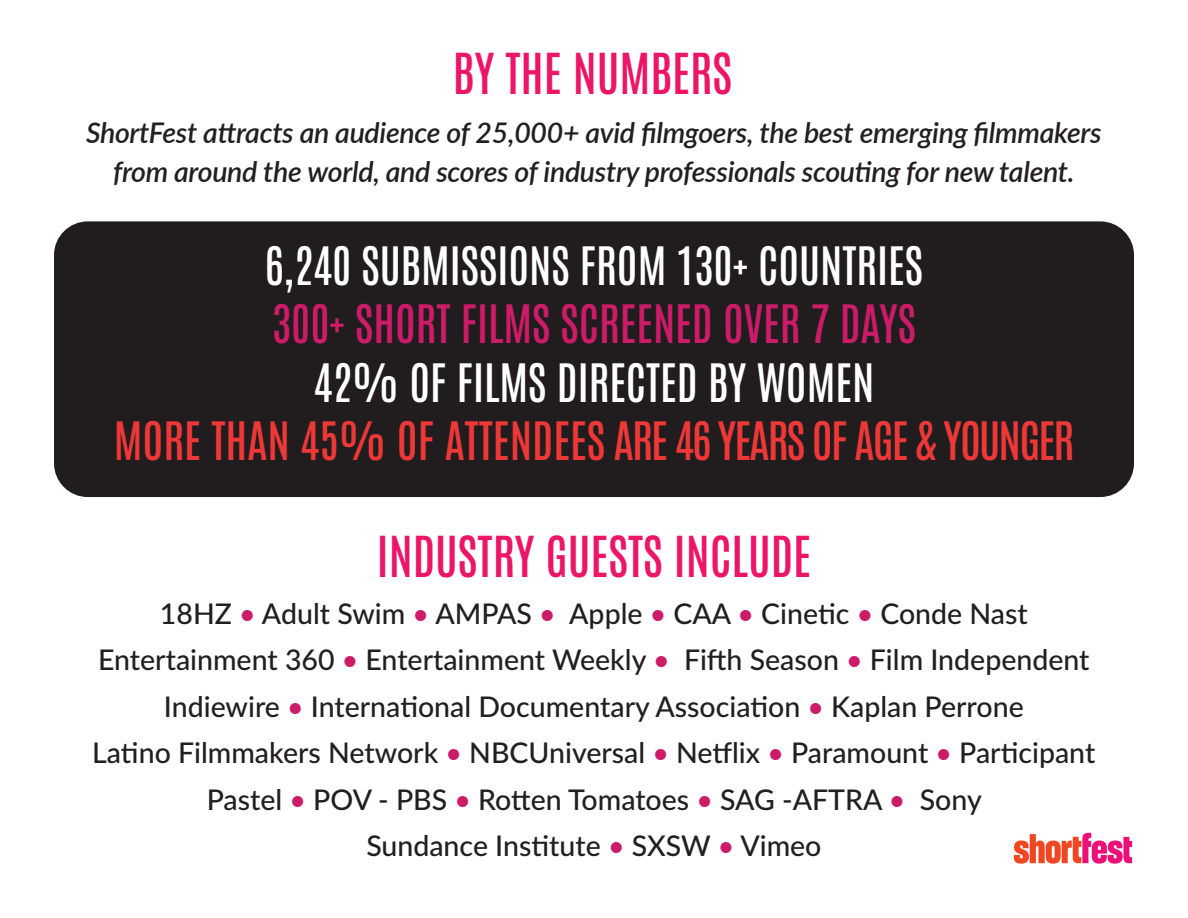
<style>
.page{position:relative;width:1188px;height:918px;background:#fff}
.page>*{position:absolute;margin:0;border:0;box-sizing:border-box;transform-origin:0 0}
.t1{font:500 48px "Antonio";color:#ec1568}
.t2{font:500 45px "Antonio";color:#fff}
.t3{font:500 45px "Antonio";letter-spacing:-.02em;color:#ee3838}
.t4{font:500 45px "Antonio";color:#cc1b68}
.t5{font:500 28.5px/46.5px "Lato";color:#231f20;text-align:center}
.t6{font:italic 600 28.5px/39px "Lato";letter-spacing:-.01em;color:#231f20;text-align:center}
.s1{color:#cc1b68}
</style>
<div class="page">
<div style="left:54px;top:221px;width:1080px;height:276px;background:#211d1e;border-radius:34px"></div>
<svg style="left:1014px;top:833px;width:118px;height:31px"></svg>
<h1 class="t1" style="left:453px;top:40px;width:281px">BY THE NUMBERS</h1>
<p class="t6" style="left:86px;top:112px;width:1017px">ShortFest attracts an audience of 25,000+ avid filmgoers, the best emerging filmmakers from around the world, and scores of industry professionals scouting for new talent.</p>
<h2 class="t2" style="left:265px;top:233px;width:660px">6,240 SUBMISSIONS FROM 130+ COUNTRIES</h2>
<h2 class="t4" style="left:272px;top:292px;width:645px">300+ SHORT FILMS SCREENED OVER 7 DAYS</h2>
<h2 class="t2" style="left:314px;top:350px;width:562px">42% OF FILMS DIRECTED BY WOMEN</h2>
<h2 class="t3" style="left:114px;top:409px;width:962px">MORE THAN 45% OF ATTENDEES ARE 46 YEARS OF AGE &amp; YOUNGER</h2>
<h1 class="t1" style="left:377px;top:522px;width:436px">INDUSTRY GUESTS INCLUDE</h1>
<p class="t5" style="left:92px;top:589px;width:1005px">18HZ <span class="s1">•</span> Adult Swim <span class="s1">•</span> AMPAS <span class="s1">•</span> Apple <span class="s1">•</span> CAA <span class="s1">•</span> Cinetic <span class="s1">•</span> Conde Nast Entertainment 360 <span class="s1">•</span> Entertainment Weekly <span class="s1">•</span> Fifth Season <span class="s1">•</span> Film Independent Indiewire <span class="s1">•</span> International Documentary Association <span class="s1">•</span> Kaplan Perrone<br>Latino Filmmakers Network <span class="s1">•</span> NBCUniversal <span class="s1">•</span> Netflix <span class="s1">•</span> Paramount <span class="s1">•</span> Participant Pastel <span class="s1">•</span> POV - PBS <span class="s1">•</span> Rotten Tomatoes <span class="s1">•</span> SAG -AFTRA <span class="s1">•</span> Sony<br>Sundance Institute <span class="s1">•</span> SXSW <span class="s1">•</span> Vimeo</p>
</div>
